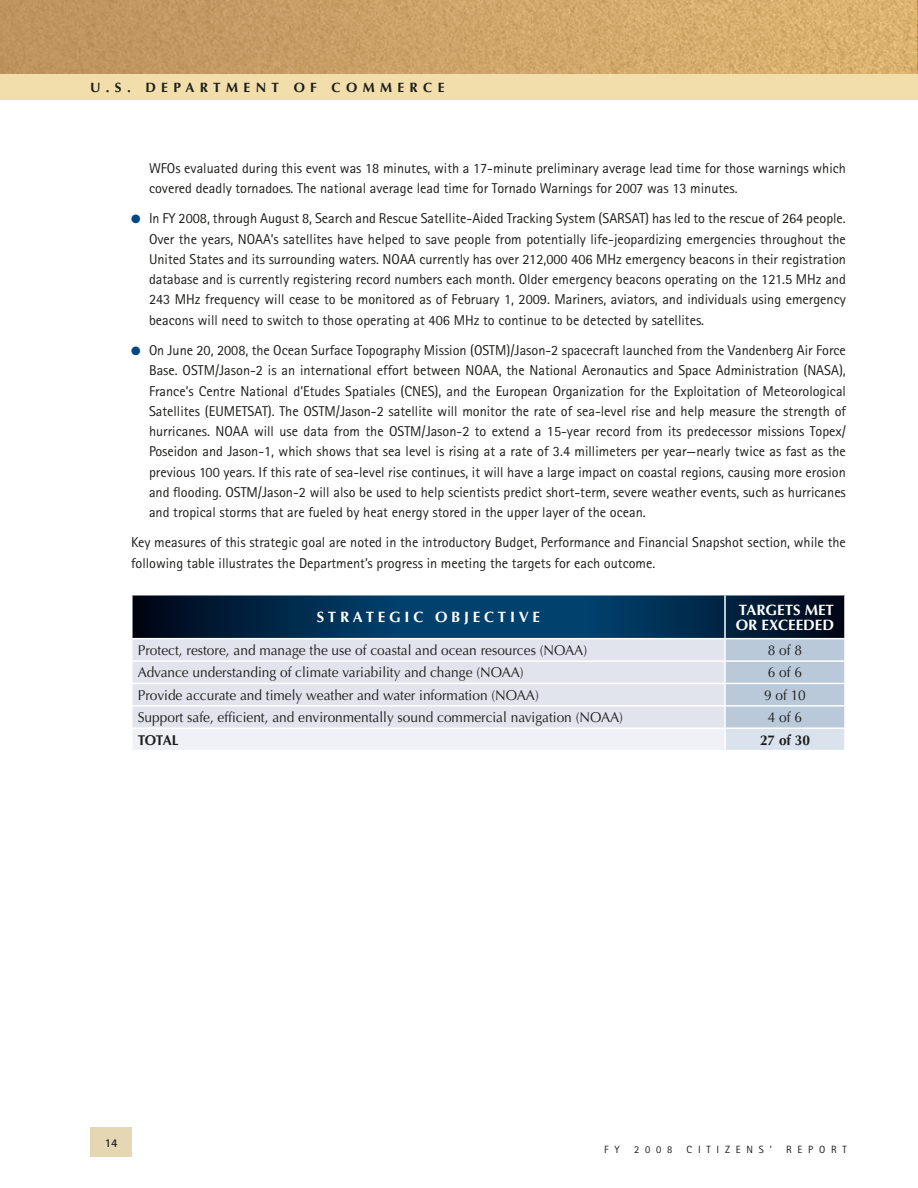
<style>
.page{position:relative;width:918px;height:1188px;background:#fff}
.page>*{position:absolute;margin:0;border:0;box-sizing:border-box;transform-origin:0 0}
.t1{font:700 15px "Optima";letter-spacing:.21em;color:#fff}
.t2{font:14.25px/20.2px "Rotis Sans Serif";color:#1c1c1a}
.t3{font:14.25px "Optima";color:#1c1c1a;scale:.96 1}
.t4{font:700 14.25px "Optima";color:#1c1c1a;scale:.96 1}
.t5{font:700 13.5px "Optima";letter-spacing:.4em;color:#1c1c1a}
.t6{font:700 12px "Rotis Sans Serif";color:#1c1c1a}
.t7{font:10.5px "Rotis Sans Serif";letter-spacing:.55em;color:#1c1c1a}
.s1{color:#004882}
</style>
<div class="page">
<div style="left:0;top:0;width:917px;height:76px;background:linear-gradient(to right,#bd925f,#deb572)"></div>
<svg style="left:133px;top:595px;width:711px;height:132px;background:#91a3b5"></svg>
<div style="left:132px;top:728px;width:593px;height:23px;background:#eff1f6"></div>
<div style="left:725px;top:728px;width:120px;height:23px;background:#d9e2ed"></div>
<hr style="left:131px;top:660px;width:594px;height:2px;background:#fff">
<hr style="left:725px;top:660px;width:121px;height:2px;background:#fff">
<hr style="left:724px;top:662px;width:2px;height:21px;background:#fff">
<hr style="left:131px;top:683px;width:594px;height:1px;background:#fff">
<hr style="left:725px;top:683px;width:121px;height:1px;background:#fff">
<hr style="left:724px;top:684px;width:2px;height:21px;background:#fff">
<hr style="left:131px;top:705px;width:594px;height:2px;background:#fff">
<hr style="left:725px;top:705px;width:121px;height:2px;background:#fff">
<hr style="left:724px;top:595px;width:2px;height:43px;background:#fff">
<hr style="left:131px;top:638px;width:594px;height:1px;background:#fff">
<hr style="left:725px;top:638px;width:121px;height:1px;background:#fff">
<hr style="left:724px;top:639px;width:2px;height:21px;background:#fff">
<hr style="left:724px;top:707px;width:2px;height:20px;background:#fff">
<hr style="left:131px;top:727px;width:594px;height:2px;background:#fff">
<hr style="left:131px;top:729px;width:2px;height:21px;background:#fff">
<hr style="left:725px;top:727px;width:121px;height:2px;background:#fff">
<hr style="left:724px;top:729px;width:2px;height:21px;background:#fff">
<hr style="left:844px;top:729px;width:2px;height:21px;background:#fff">
<hr style="left:131px;top:750px;width:594px;height:1px;background:#fff">
<hr style="left:725px;top:750px;width:121px;height:1px;background:#fff">
<div style="left:91px;top:1127px;width:41px;height:29px;background:#e5d6b4"></div>
<div style="left:0;top:74px;width:917px;height:26px;background:#f2deaa"></div>
<p class="t5" style="left:90px;top:80px;width:166px">U.S. DEP ART MENT</p>
<p class="t5" style="left:294px;top:80px;width:117px">O F CO MMERCE</p>
<p class="t2" style="left:149px;top:158px;width:699px">WFOs evaluated during this event was 18 minutes, with a 17-minute preliminary average lead time for those warnings which covered deadly tornadoes. The national average lead time for Tornado Warnings for 2007 was 13 minutes.</p>
<p class="t2" style="left:149px;top:208px;width:698px;text-align:justify;text-indent:-18px"><span class="s1">●</span> In FY 2008, through August 8, Search and Rescue Satellite-Aided Tracking System (SARSAT) has led to the rescue of 264 people.<br>Over the years, NOAA’s satellites have helped to save people from potentially life-jeopardizing emergencies throughout the United States and its surrounding waters. NOAA currently has over 212,000 406 MHz emergency beacons in their registration database and is currently registering record numbers each month. Older emergency beacons operating on the 121.5 MHz and 243 MHz frequency will cease to be monitored as of February 1, 2009. Mariners, aviators, and individuals using emergency beacons will need to switch to those operating at 406 MHz to continue to be detected by satellites.</p>
<p class="t2" style="left:149px;top:340px;width:699px;text-align:justify;text-indent:-18px"><span class="s1">●</span> On June 20, 2008, the Ocean Surface Topography Mission (OSTM)/Jason-2 spacecraft launched from the Vandenberg Air Force Base. OSTM/Jason-2 is an international effort between NOAA, the National Aeronautics and Space Administration (NASA), France’s Centre National d’Etudes Spatiales (CNES), and the European Organization for the Exploitation of Meteorological Satellites (EUMETSAT). The OSTM/Jason-2 satellite will monitor the rate of sea-level rise and help measure the strength of hurricanes. NOAA will use data from the OSTM/Jason-2 to extend a 15-year record from its predecessor missions Topex/ Poseidon and Jason-1, which shows that sea level is rising at a rate of 3.4 millimeters per year—nearly twice as fast as the previous 100 years. If this rate of sea-level rise continues, it will have a large impact on coastal regions, causing more erosion and flooding. OSTM/Jason-2 will also be used to help scientists predict short-term, severe weather events, such as hurricanes and tropical storms that are fueled by heat energy stored in the upper layer of the ocean.</p>
<p class="t2" style="left:131px;top:532px;width:716px">Key measures of this strategic goal are noted in the introductory Budget, Performance and Financial Snapshot section, while the following table illustrates the Department’s progress in meeting the targets for each outcome.</p>
<p class="t1" style="left:317px;top:608px;width:98px">STR ATE GIC</p>
<p class="t1" style="left:435px;top:608px;width:49px">OB JECTI</p>
<p class="t1" style="left:519px;top:608px;width:21px">VE</p>
<p class="t1" style="left:739px;top:601px;width:47px">TARGETS</p>
<p class="t1" style="left:805px;top:601px;width:22px">MET</p>
<p class="t1" style="left:736px;top:616px;width:53px">OR EXCEEDED</p>
<p class="t3" style="left:138px;top:642px;width:470px">Protect, restore, and manage the use of coastal and ocean resources (NOAA)</p>
<p class="t3" style="left:768px;top:642px;width:37px">8 of 8</p>
<p class="t3" style="left:138px;top:664px;width:404px">Advance understanding of climate variability and change (NOAA)</p>
<p class="t3" style="left:768px;top:664px;width:37px">6 of 6</p>
<p class="t3" style="left:138px;top:687px;width:419px">Provide accurate and timely weather and water information (NOAA)</p>
<p class="t3" style="left:764px;top:687px;width:45px">9 of 10</p>
<p class="t3" style="left:138px;top:709px;width:507px">Support safe, efficient, and environmentally sound commercial navigation (NOAA)</p>
<p class="t3" style="left:768px;top:709px;width:37px">4 of 6</p>
<p class="t4" style="left:138px;top:731px;width:44px">TOTAL</p>
<p class="t4" style="left:760px;top:731px;width:54px">27 OF 30</p>
<p class="t6" style="left:105px;top:1135px;width:14px">14</p>
<p class="t7" style="left:604px;top:1143px;width:17px">F Y</p>
<p class="t7" style="left:634px;top:1143px;width:40px">2008</p>
<p class="t7" style="left:687px;top:1143px;width:87px">CITIZENS’</p>
<p class="t7" style="left:786px;top:1143px;width:62px">REPORT</p>
</div>
